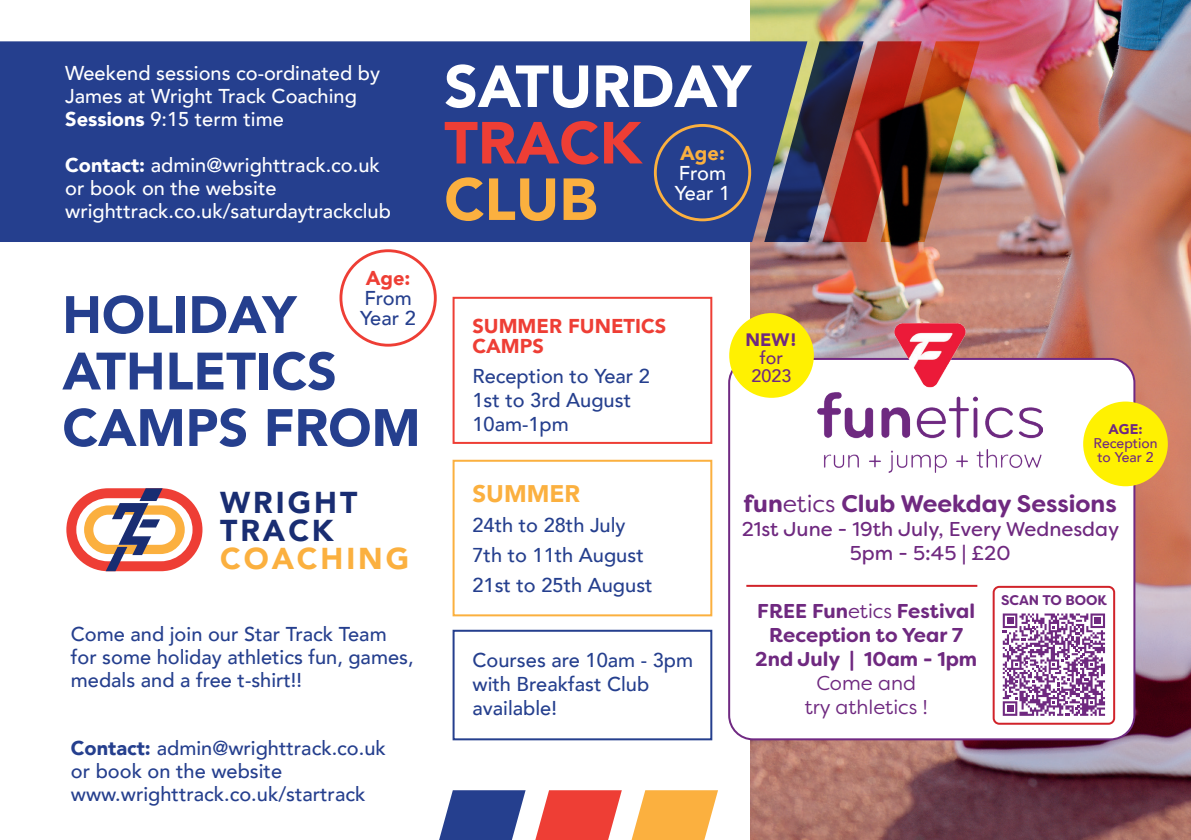
<style>
.page{position:relative;width:1191px;height:840px;background:#fff}
.page>*{position:absolute;margin:0;border:0;box-sizing:border-box;transform-origin:0 0}
.t1{font:900 58.6px "Avenir";letter-spacing:-.005em;color:#fff}
.t2{font:900 58.6px "Avenir";color:#ee3e35}
.t3{font:900 58.6px "Avenir";color:#fbb03f}
.t4{font:900 52px/56.4px "Avenir";color:#253f8e}
.t5{font:900 30.2px/28.2px "Avenir";letter-spacing:.1em;color:#192d72}
.t6{font:900 30.2px "Avenir";letter-spacing:.095em;color:#fbb03f}
.t7{font:700 24px "Filson Soft";color:#6f2980}
.t8{font:900 24px "Avenir";color:#fbb03f}
.t9{font:500 20px/23px "Avenir";color:#253f8e}
.t10{font:500 20px/23px "Avenir";color:#fff}
.t11{font:700 20px/24px "Filson Soft";color:#6f2980;text-align:center}
.t12{font:20px/24px "Filson Soft";color:#6f2980;text-align:center}
.t13{font:900 20px/20px "Avenir";color:#ee3e35}
.t14{font:20px/24px "Filson Soft";color:#6f2980;text-align:center}
.t15{font:900 20px "Avenir";color:#fbb03f}
.t16{font:500 18px/18px "Avenir";color:#6f2980;text-align:center}
.t17{font:900 18px "Avenir";color:#6f2980}
.t18{font:500 14px/14px "Avenir";color:#6f2980}
.t19{font:700 14px "Filson Soft";color:#6f2980}
.t20{font:900 14px "Avenir";color:#6f2980}
.s1{font-weight:900}
.s2{font-weight:400}
</style>
<div class="page">
<img style="left:751px;top:0;width:440px;height:839px">
<div style="left:729px;top:359px;width:405px;height:380px;background:#fff;border-radius:24px"></div>
<div style="left:728px;top:358px;width:407px;height:382px;border:2px solid #702982;border-radius:24px"></div>
<div style="left:0;top:41px;width:764px;height:201px;background:#253f8e"></div>
<img style="left:764px;top:41px;width:215px;height:201px">
<svg style="left:439px;top:790px;width:279px;height:49px"></svg>
<svg style="left:66px;top:488px;width:136px;height:83px"></svg>
<div style="left:452px;top:296px;width:260px;height:147px;border:2px solid #ee3e35"></div>
<div style="left:452px;top:459px;width:260px;height:157px;border:2px solid #fbb03f"></div>
<div style="left:452px;top:629px;width:260px;height:111px;border:2px solid #253f8e"></div>
<div style="left:654px;top:124px;width:97px;height:97px;border:3px solid #fbb03f;border-radius:50%"></div>
<div style="left:339px;top:249px;width:98px;height:97px;border:3px solid #ee3e35;border-radius:50%"></div>
<img style="left:817px;top:323px;width:225px;height:149px">
<div style="left:992px;top:585px;width:123px;height:139px;border:2px solid #d1232a;border-radius:6px"></div>
<svg style="left:1002px;top:613px;width:103px;height:102px"></svg>
<div style="left:729px;top:313px;width:85px;height:84px;background:#fff101;border-radius:50%"></div>
<div style="left:1083px;top:401px;width:84px;height:85px;background:#fff101;border-radius:50%"></div>
<hr style="left:746px;top:584px;width:231px;height:2px;background:#d1232a">
<p class="t10" style="left:65px;top:60px;width:316px">Weekend sessions co-ordinated by<br>James at Wright Track Coaching<br><span class="s1">Sessions</span> 9:15 term time</p>
<p class="t10" style="left:65px;top:152px;width:327px"><span class="s1">Contact:</span> admin@wrighttrack.co.uk or book on the website wrighttrack.co.uk/saturdaytrackclub</p>
<p class="t13" style="left:366px;top:267px;width:46px">Age:</p>
<p class="t9" style="left:360px;top:287px;width:57px;line-height:20px">From<br>Year 2</p>
<h2 class="t4" style="left:62px;top:285px;width:360px">HOLIDAY<br>ATHLETICS<br>CAMPS FROM</h2>
<h3 class="t5" style="left:220px;top:487px;width:139px">WRIGHT<br>TRACK</h3>
<h3 class="t6" style="left:220px;top:532px;width:190px">COACHING</h3>
<p class="t9" style="left:71px;top:621px;width:344px">Come and join our Star Track Team for some holiday athletics fun, games, medals and a free t-shirt!!</p>
<p class="t9" style="left:71px;top:735px;width:316px"><span class="s1">Contact:</span> admin@wrighttrack.co.uk or book on the website www.wrighttrack.co.uk/startrack</p>
<h1 class="t1" style="left:444px;top:36px;width:308px">SATURDAY</h1>
<h1 class="t2" style="left:444px;top:93px;width:199px">TRACK</h1>
<h1 class="t3" style="left:444px;top:149px;width:154px">CLUB</h1>
<p class="t15" style="left:680px;top:135px;width:46px">Age:</p>
<p class="t10" style="left:674px;top:161px;width:57px;line-height:20px">From<br>Year 1</p>
<p class="t13" style="left:472px;top:315px;width:195px">SUMMER FUNETICS<br>CAMPS</p>
<p class="t9" style="left:472px;top:362px;width:179px;line-height:24px">Reception to Year 2<br>1st to 3rd August<br>10am-1pm</p>
<p class="t17" style="left:745px;top:324px;width:53px">NEW!</p>
<p class="t16" style="left:751px;top:348px;width:41px">for<br>2023</p>
<p class="t20" style="left:1108px;top:417px;width:36px">AGE:</p>
<p class="t18" style="left:1093px;top:435px;width:66px">Reception to Year 2</p>
<p class="t8" style="left:472px;top:472px;width:109px">SUMMER</p>
<p class="t9" style="left:472px;top:508px;width:182px;line-height:30px">24th to 28th July<br>7th to 11th August<br>21st to 25th August</p>
<p class="t9" style="left:472px;top:646px;width:222px;line-height:24px">Courses are 10am - 3pm with Breakfast Club available!</p>
<p class="t7" style="left:743px;top:488px;width:375px">fun<span class="s2">etics</span> Club Weekday Sessions</p>
<p class="t12" style="left:741px;top:517px;width:379px">21st June - 19th July, Every Wednesday<br>5pm - 5:45 | £20</p>
<p class="t11" style="left:755px;top:598px;width:223px">FREE Fun<span class="s2">etics</span> Festival<br>Reception to Year 7<br>2nd July | 10am - 1pm</p>
<p class="t14" style="left:804px;top:670px;width:124px">Come and try athletics !</p>
<p class="t19" style="left:1001px;top:591px;width:107px">SCAN TO BOOK</p>
</div>
